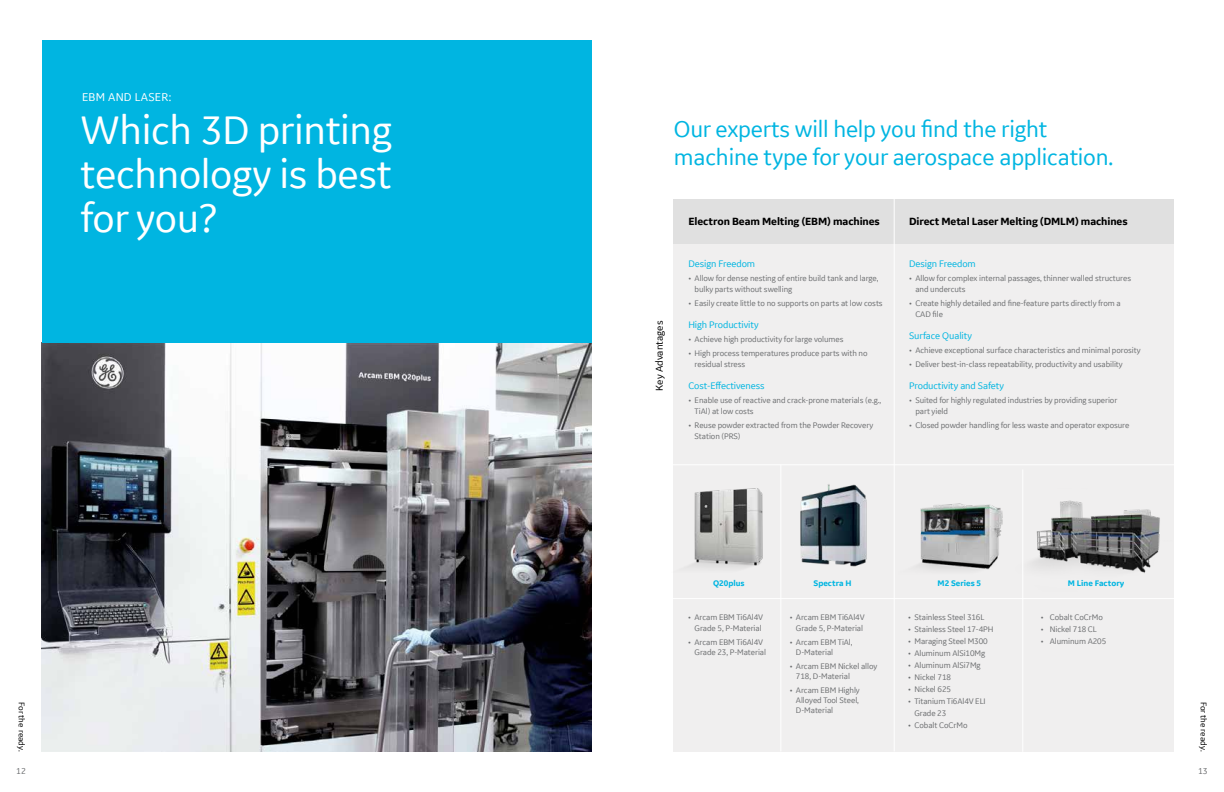
<style>
.page{position:relative;width:1224px;height:792px;background:#fff}
.page>*{position:absolute;margin:0;border:0;box-sizing:border-box;transform-origin:0 0}
.t1{font:42px/44px "GE Inspira Sans";letter-spacing:-.01em;color:#fff;text-align:justify}
.t2{font:24px/28px "GE Inspira Sans";letter-spacing:-.01em;color:#00b5e1}
.t3{font:12px "GE Inspira Sans";letter-spacing:.02em;color:#fff}
.t4{font:700 11px "GE Inspira Sans";letter-spacing:-.01em;color:#000}
.t5{font:10.5px "GE Inspira Sans";color:#000}
.t6{font:10px "GE Inspira Sans";letter-spacing:-.01em;color:#00b5e1}
.t7{font:9px "GE Inspira Sans";color:#6d6f71}
.t8{font:8.8px "GE Inspira Sans";color:#000}
.t9{font:8.5px/11px "GE Inspira Sans";letter-spacing:-.01em;color:#6d6f71}
.t10{font:700 8.5px "GE Inspira Sans";color:#00b5e1}
</style>
<div class="page">
<div style="left:674px;top:243px;width:500px;height:509px;background:#f0efef"></div>
<img style="left:1033px;top:500px;width:127px;height:73px">
<img style="left:673px;top:476px;width:90px;height:119px">
<img style="left:42px;top:343px;width:550px;height:409px">
<div style="left:42px;top:40px;width:550px;height:303px;background:#00b5e1"></div>
<div style="left:674px;top:199px;width:500px;height:44px;background:#e0e0e0"></div>
<hr style="left:1022px;top:469px;width:1px;height:283px;background:#fff">
<hr style="left:672px;top:598px;width:504px;height:1px;background:#fff">
<hr style="left:672px;top:464px;width:504px;height:1px;background:#fff">
<hr style="left:894px;top:197px;width:1px;height:555px;background:#fff">
<img style="left:918px;top:503px;width:85px;height:67px">
<img style="left:800px;top:484px;width:67px;height:83px">
<hr style="left:780px;top:465px;width:1px;height:287px;background:#fff">
<h3 class="t3" style="left:82px;top:89px;width:91px">EBM AND LASER:</h3>
<h1 class="t1" style="left:81px;top:107px;width:313px">Which 3D printing technology is best for you?</h1>
<h2 class="t2" style="left:674px;top:114px;width:441px">Our experts will help you find the right machine type for your aerospace application.</h2>
<p class="t6" style="left:909px;top:257px;width:68px">Design Freedom</p>
<p class="t9" style="left:915px;top:272px;width:217px;text-indent:-6px">• Allow for complex internal passages, thinner walled structures and undercuts</p>
<p class="t9" style="left:915px;top:297px;width:207px;text-indent:-6px">• Create highly detailed and fine-feature parts directly from a<br>CAD file</p>
<p class="t6" style="left:909px;top:329px;width:64px">Surface Quality</p>
<p class="t9" style="left:909px;top:344px;width:233px">• Achieve exceptional surface characteristics and minimal porosity</p>
<p class="t9" style="left:909px;top:358px;width:215px">• Deliver best-in-class repeatability, productivity and usability</p>
<p class="t6" style="left:909px;top:379px;width:96px">Productivity and Safety</p>
<p class="t9" style="left:915px;top:394px;width:204px;text-indent:-6px">• Suited for highly regulated industries by providing superior part yield</p>
<p class="t9" style="left:909px;top:419px;width:222px">• Closed powder handling for less waste and operator exposure</p>
<p class="t4" style="left:689px;top:214px;width:193px">Electron Beam Melting (EBM) machines</p>
<p class="t4" style="left:909px;top:214px;width:220px">Direct Metal Laser Melting (DMLM) machines</p>
<p class="t6" style="left:688px;top:257px;width:68px">Design Freedom</p>
<p class="t9" style="left:695px;top:272px;width:185px;text-indent:-6px">• Allow for dense nesting of entire build tank and large, bulky parts without swelling</p>
<p class="t9" style="left:688px;top:297px;width:196px">• Easily create little to no supports on parts at low costs</p>
<p class="t6" style="left:688px;top:318px;width:72px">High Productivity</p>
<p class="t9" style="left:688px;top:333px;width:157px">• Achieve high productivity for large volumes</p>
<p class="t9" style="left:695px;top:347px;width:174px;text-indent:-6px">• High process temperatures produce parts with no residual stress</p>
<p class="t6" style="left:688px;top:379px;width:78px">Cost-Effectiveness</p>
<p class="t9" style="left:695px;top:394px;width:188px;text-indent:-6px">• Enable use of reactive and crack-prone materials (e.g.,<br>TiAl) at low costs</p>
<p class="t9" style="left:695px;top:419px;width:180px;text-indent:-6px">• Reuse powder extracted from the Powder Recovery<br>Station (PRS)</p>
<p class="t5" style="left:653px;top:391px;width:72px;rotate:-90deg">Key Advantages</p>
<p class="t8" style="left:27px;top:702px;width:51px;rotate:90deg">For the ready.</p>
<p class="t7" style="left:16px;top:766px;width:11px">12</p>
<p class="t10" style="left:713px;top:578px;width:33px">Q20plus</p>
<p class="t10" style="left:938px;top:578px;width:45px">M2 Series 5</p>
<p class="t10" style="left:1068px;top:578px;width:58px">M Line Factory</p>
<p class="t10" style="left:814px;top:578px;width:40px">Spectra H</p>
<p class="t9" style="left:790px;top:612px;width:76px;line-height:10.2px;text-align:center">• Arcam EBM Ti6Al4V<br>Grade 5, P-Material</p>
<p class="t9" style="left:796px;top:636px;width:58px;line-height:10.2px;text-indent:-6px">• Arcam EBM TiAl,<br>D-Material</p>
<p class="t9" style="left:796px;top:661px;width:83px;line-height:10.2px;text-indent:-6px">• Arcam EBM Nickel alloy<br>718, D-Material</p>
<p class="t9" style="left:796px;top:685px;width:65px;line-height:10.2px;text-align:justify;text-indent:-6px">• Arcam EBM Highly Alloyed Tool Steel, D-Material</p>
<p class="t9" style="left:688px;top:612px;width:76px;line-height:10.2px;text-align:center">• Arcam EBM Ti6Al4V<br>Grade 5, P-Material</p>
<p class="t9" style="left:695px;top:636px;width:73px;line-height:10.2px;text-indent:-6px">• Arcam EBM Ti6Al4V<br>Grade 23, P-Material</p>
<p class="t9" style="left:908px;top:612px;width:78px">• Stainless Steel 316L</p>
<p class="t9" style="left:908px;top:624px;width:87px">• Stainless Steel 17-4PH</p>
<p class="t9" style="left:908px;top:636px;width:81px">• Maraging Steel M300</p>
<p class="t9" style="left:908px;top:648px;width:78px">• Aluminum AlSi10Mg</p>
<p class="t9" style="left:908px;top:660px;width:74px">• Aluminum AlSi7Mg</p>
<p class="t9" style="left:908px;top:672px;width:44px">• Nickel 718</p>
<p class="t9" style="left:908px;top:684px;width:44px">• Nickel 625</p>
<p class="t9" style="left:914px;top:695px;width:73px;line-height:12px;text-indent:-6px">• Titanium Ti6Al4V ELI<br>Grade 23</p>
<p class="t9" style="left:908px;top:720px;width:61px">• Cobalt CoCrMo</p>
<p class="t9" style="left:1041px;top:612px;width:63px">• Cobalt CoCrMo</p>
<p class="t9" style="left:1041px;top:624px;width:58px">• Nickel 718 CL</p>
<p class="t9" style="left:1041px;top:636px;width:67px">• Aluminum A205</p>
<p class="t8" style="left:1209px;top:702px;width:51px;rotate:90deg">For the ready.</p>
<p class="t7" style="left:1198px;top:766px;width:11px">13</p>
</div>
